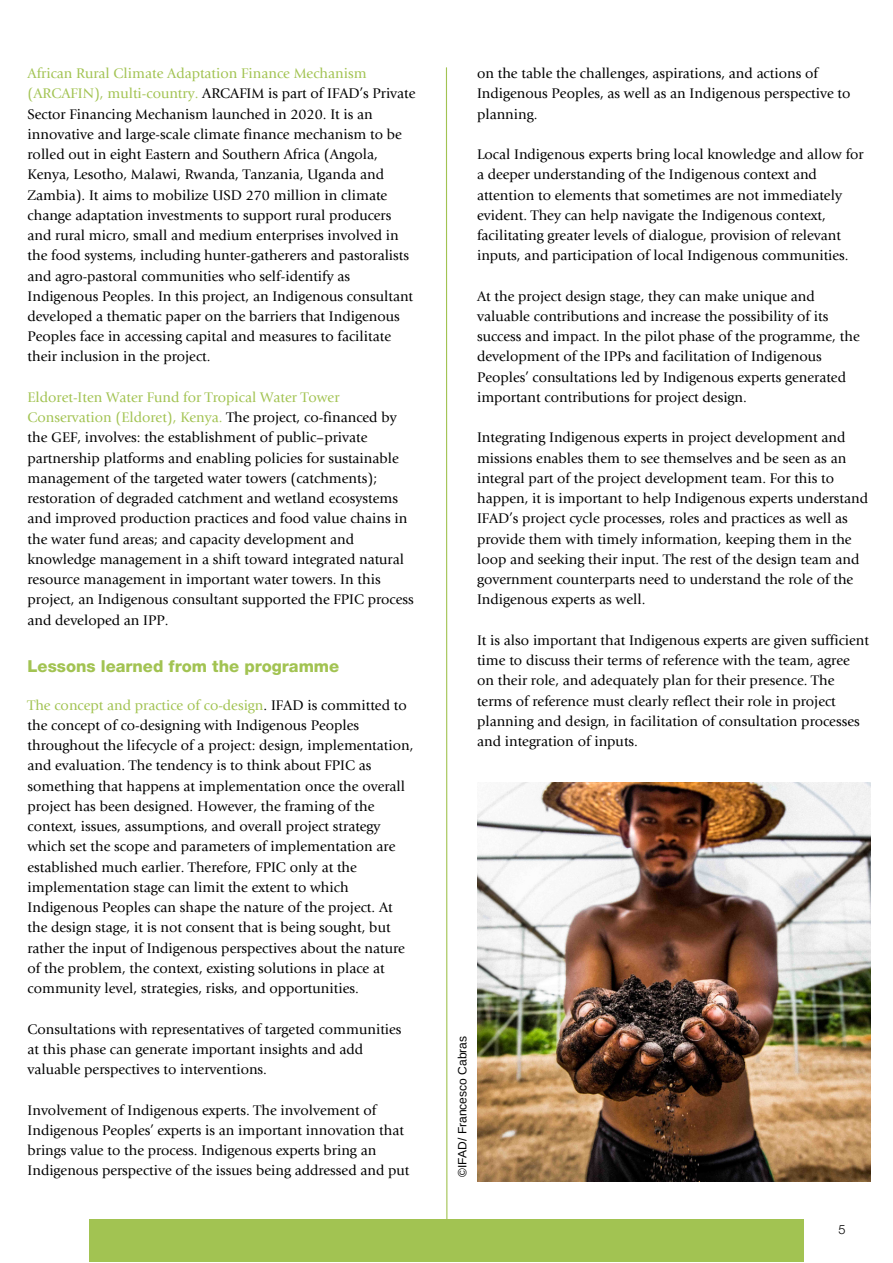
<style>
.page{position:relative;width:893px;height:1263px;background:#fff}
.page>*{position:absolute;margin:0;border:0;box-sizing:border-box;transform-origin:0 0}
.t1{font:800 16.5px "Helvetica Neue LT Std";color:#a2c352}
.t2{font:14.55px/20.2px "Giovanni Std";color:#000}
.t3{font:300 12.75px "Helvetica Neue LT Std";color:#000}
.t4{font:12px "Arimo";color:#000}
.s1{color:#a2c352}
</style>
<div class="page">
<hr style="left:446px;top:68px;width:1px;height:1184px;background:#a2c352">
<div style="left:89px;top:1218px;width:714px;height:43px;background:#a2c352"></div>
<img style="left:478px;top:782px;width:392px;height:399px">
<p class="t2" style="left:28px;top:65px;width:389px"><span class="s1">African Rural Climate Adaptation Finance Mechanism (ARCAFIN), multi-country.</span> ARCAFIM is part of IFAD’s Private Sector Financing Mechanism launched in 2020. It is an innovative and large-scale climate finance mechanism to be rolled out in eight Eastern and Southern Africa (Angola, Kenya, Lesotho, Malawi, Rwanda, Tanzania, Uganda and Zambia). It aims to mobilize USD 270 million in climate change adaptation investments to support rural producers and rural micro, small and medium enterprises involved in the food systems, including hunter-gatherers and pastoralists and agro-pastoral communities who self-identify as Indigenous Peoples. In this project, an Indigenous consultant developed a thematic paper on the barriers that Indigenous Peoples face in accessing capital and measures to facilitate their inclusion in the project.</p>
<p class="t2" style="left:28px;top:388px;width:387px"><span class="s1">Eldoret-Iten Water Fund for Tropical Water Tower Conservation (Eldoret), Kenya.</span> The project, co-financed by the GEF, involves: the establishment of public–private partnership platforms and enabling policies for sustainable management of the targeted water towers (catchments); restoration of degraded catchment and wetland ecosystems and improved production practices and food value chains in the water fund areas; and capacity development and knowledge management in a shift toward integrated natural resource management in important water towers. In this project, an Indigenous consultant supported the FPIC process and developed an IPP.</p>
<p class="t1" style="left:28px;top:660px;width:313px">Lessons learned from the programme</p>
<p class="t2" style="left:28px;top:696px;width:387px"><span class="s1">The concept and practice of co-design</span>. IFAD is committed to the concept of co-designing with Indigenous Peoples throughout the lifecycle of a project: design, implementation, and evaluation. The tendency is to think about FPIC as something that happens at implementation once the overall project has been designed. However, the framing of the context, issues, assumptions, and overall project strategy which set the scope and parameters of implementation are established much earlier. Therefore, FPIC only at the implementation stage can limit the extent to which Indigenous Peoples can shape the nature of the project. At the design stage, it is not consent that is being sought, but rather the input of Indigenous perspectives about the nature of the problem, the context, existing solutions in place at community level, strategies, risks, and opportunities.</p>
<p class="t2" style="left:28px;top:1020px;width:375px">Consultations with representatives of targeted communities at this phase can generate important insights and add valuable perspectives to interventions.</p>
<p class="t2" style="left:28px;top:1101px;width:383px">Involvement of Indigenous experts. The involvement of Indigenous Peoples’ experts is an important innovation that brings value to the process. Indigenous experts bring an Indigenous perspective of the issues being addressed and put</p>
<p class="t2" style="left:477px;top:65px;width:375px">on the table the challenges, aspirations, and actions of<br>Indigenous Peoples, as well as an Indigenous perspective to planning.</p>
<p class="t2" style="left:477px;top:146px;width:388px">Local Indigenous experts bring local knowledge and allow for a deeper understanding of the Indigenous context and attention to elements that sometimes are not immediately evident. They can help navigate the Indigenous context, facilitating greater levels of dialogue, provision of relevant inputs, and participation of local Indigenous communities.</p>
<p class="t2" style="left:477px;top:287px;width:384px">At the project design stage, they can make unique and valuable contributions and increase the possibility of its success and impact. In the pilot phase of the programme, the development of the IPPs and facilitation of Indigenous Peoples’ consultations led by Indigenous experts generated important contributions for project design.</p>
<p class="t2" style="left:477px;top:429px;width:392px">Integrating Indigenous experts in project development and missions enables them to see themselves and be seen as an integral part of the project development team. For this to happen, it is important to help Indigenous experts understand IFAD’s project cycle processes, roles and practices as well as provide them with timely information, keeping them in the loop and seeking their input. The rest of the design team and government counterparts need to understand the role of the Indigenous experts as well.</p>
<p class="t2" style="left:477px;top:631px;width:393px">It is also important that Indigenous experts are given sufficient time to discuss their terms of reference with the team, agree on their role, and adequately plan for their presence. The terms of reference must clearly reflect their role in project planning and design, in facilitation of consultation processes and integration of inputs.</p>
<p class="t4" style="left:456px;top:1176px;width:142px;rotate:-90deg">©IFAD/ Francesco Cabras</p>
<p class="t3" style="left:838px;top:1224px;width:9px">5</p>
</div>
